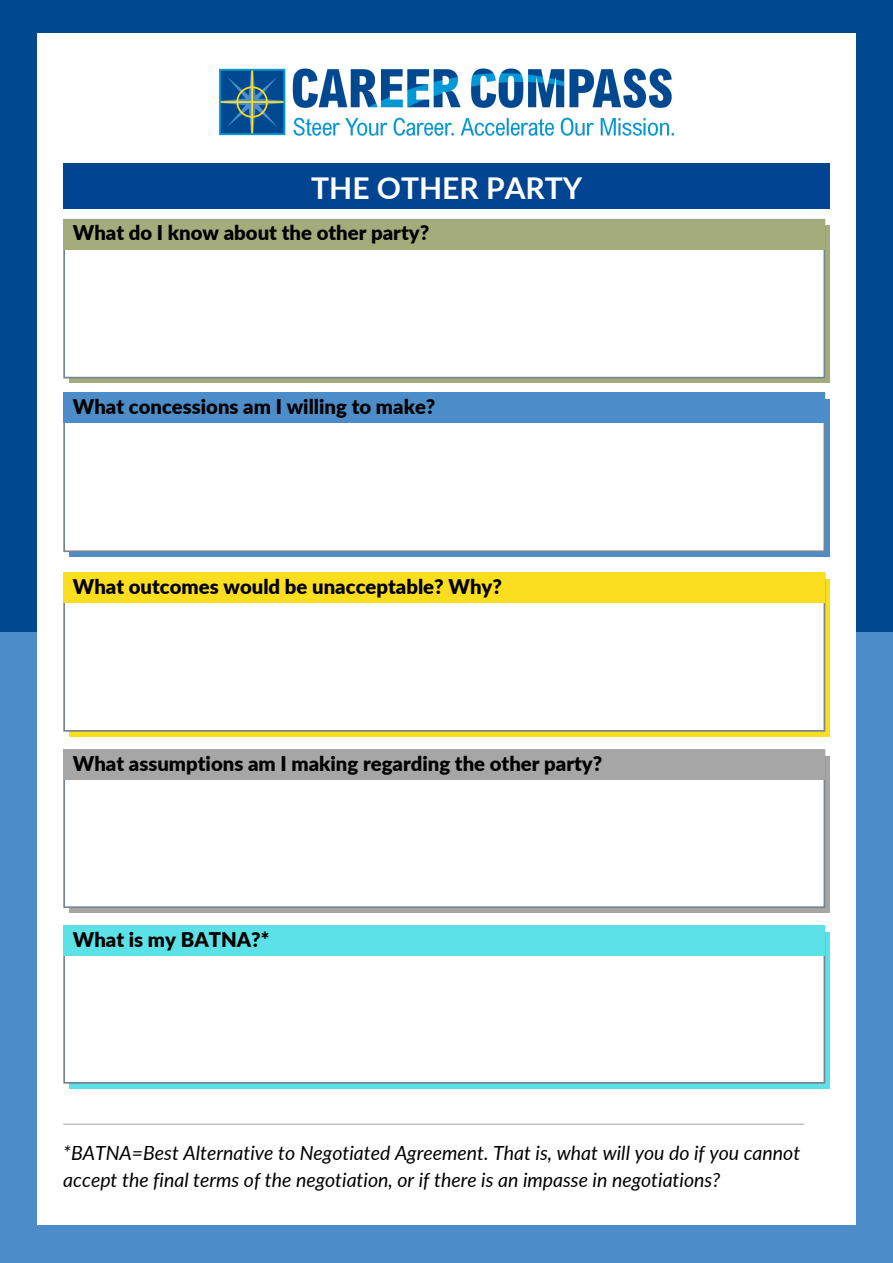
<style>
.page{position:relative;width:893px;height:1263px;background:#4c8dc9}
.page>*{position:absolute;margin:0;border:0;box-sizing:border-box;transform-origin:0 0}
.t1{font:700 30px "Lato";color:#fff}
.t2{font:900 20.25px "Lato";color:#000}
.t3{font:italic 19.5px/27px "Lato";color:#000}
</style>
<div class="page">
<div style="left:0;top:0;width:893px;height:632px;background:#004990"></div>
<div style="left:37px;top:34px;width:819px;height:1191px;background:#fff"></div>
<img style="left:219px;top:68px;width:455px;height:68px">
<div style="left:70px;top:225px;width:760px;height:158px;background:linear-gradient(to right,#a5ac7c,#a5ac7c)"></div>
<svg style="left:63px;top:219px;width:762px;height:159px"></svg>
<div style="left:63px;top:219px;width:761px;height:30px;background:#a5ac7c"></div>
<div style="left:63px;top:164px;width:767px;height:45px;background:#014491"></div>
<div style="left:70px;top:399px;width:760px;height:158px;background:#4c8dc9"></div>
<div style="left:63px;top:393px;width:762px;height:159px;background:#fff"></div>
<div style="left:63px;top:393px;width:761px;height:30px;background:#4c8dc9"></div>
<div style="left:70px;top:578px;width:760px;height:158px;background:#fbde20"></div>
<div style="left:63px;top:572px;width:762px;height:160px;background:#fff"></div>
<div style="left:63px;top:572px;width:761px;height:30px;background:#fbde20"></div>
<div style="left:70px;top:756px;width:760px;height:157px;background:#a6a6a6"></div>
<div style="left:63px;top:749px;width:762px;height:159px;background:#fff"></div>
<div style="left:63px;top:749px;width:761px;height:31px;background:#a6a6a6"></div>
<div style="left:70px;top:932px;width:760px;height:156px;background:#5ce1e6"></div>
<div style="left:63px;top:925px;width:762px;height:159px;background:#fff"></div>
<div style="left:63px;top:925px;width:761px;height:30px;background:#5ce1e6"></div>
<hr style="left:64px;top:1124px;width:740px;height:1px;background:#a6a6a6">
<p class="t1" style="left:311px;top:169px;width:273px">THE OTHER PARTY</p>
<p class="t2" style="left:73px;top:220px;width:358px">What do I know about the other party?</p>
<p class="t2" style="left:73px;top:394px;width:364px">What concessions am I willing to make?</p>
<p class="t2" style="left:73px;top:574px;width:431px">What outcomes would be unacceptable? Why?</p>
<p class="t2" style="left:73px;top:751px;width:531px">What assumptions am I making regarding the other party?</p>
<p class="t2" style="left:73px;top:927px;width:198px">What is my BATNA?*</p>
<p class="t3" style="left:63px;top:1139px;width:738px">*BATNA=Best Alternative to Negotiated Agreement. That is, what will you do if you cannot accept the final terms of the negotiation, or if there is an impasse in negotiations?</p>
</div>
